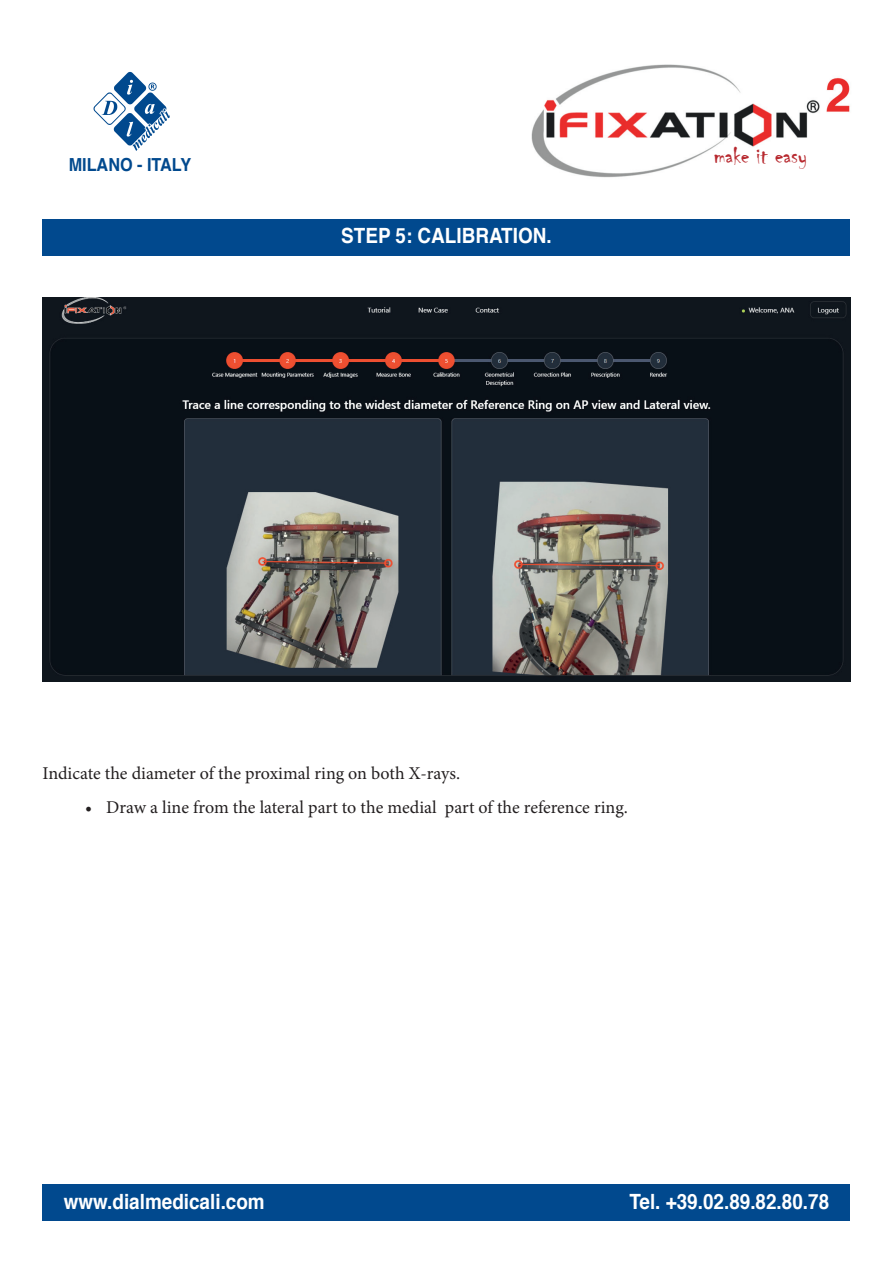
<style>
.page{position:relative;width:893px;height:1263px;background:#fff}
.page>*{position:absolute;margin:0;border:0;box-sizing:border-box;transform-origin:0 0}
.t1{font:25.5px "Chiller";color:#b7282e}
.t2{font:700 21px "Helvetica";color:#fff;scale:.9 1}
.t3{font:18px "Minion Pro";color:#231f20}
.t4{font:700 18px "Helvetica";color:#01498e;scale:.9 1}
</style>
<div class="page">
<div style="left:43px;top:219px;width:807px;height:36px;background:#01498e"></div>
<img style="left:93px;top:71px;width:77px;height:80px">
<div style="left:43px;top:1184px;width:807px;height:36px;background:#01498e"></div>
<img style="left:531px;top:64px;width:319px;height:114px">
<img style="left:43px;top:298px;width:807px;height:383px">
<p class="t4" style="left:69px;top:150px;width:138px">MILANO - ITALY</p>
<p class="t2" style="left:341px;top:219px;width:235px">STEP 5: CALIBRATION.</p>
<h1 class="t1" style="left:714px;top:141px;width:95px">make it easy</h1>
<p class="t3" style="left:43px;top:761px;width:419px">Indicate the diameter of the proximal ring on both X-rays.</p>
<p class="t3" style="left:85px;top:795px;width:544px">• Draw a line from the lateral part to the medial part of the reference ring.</p>
<p class="t2" style="left:43px;top:1184px;width:225px">www.dialmedicali.com</p>
<p class="t2" style="left:645px;top:1184px;width:230px">info@dialmedicali.com</p>
<p class="t2" style="left:64px;top:1184px;width:225px">www.dialmedicali.com</p>
<p class="t2" style="left:629px;top:1184px;width:224px">Tel. +39.02.89.82.80.78</p>
</div>
